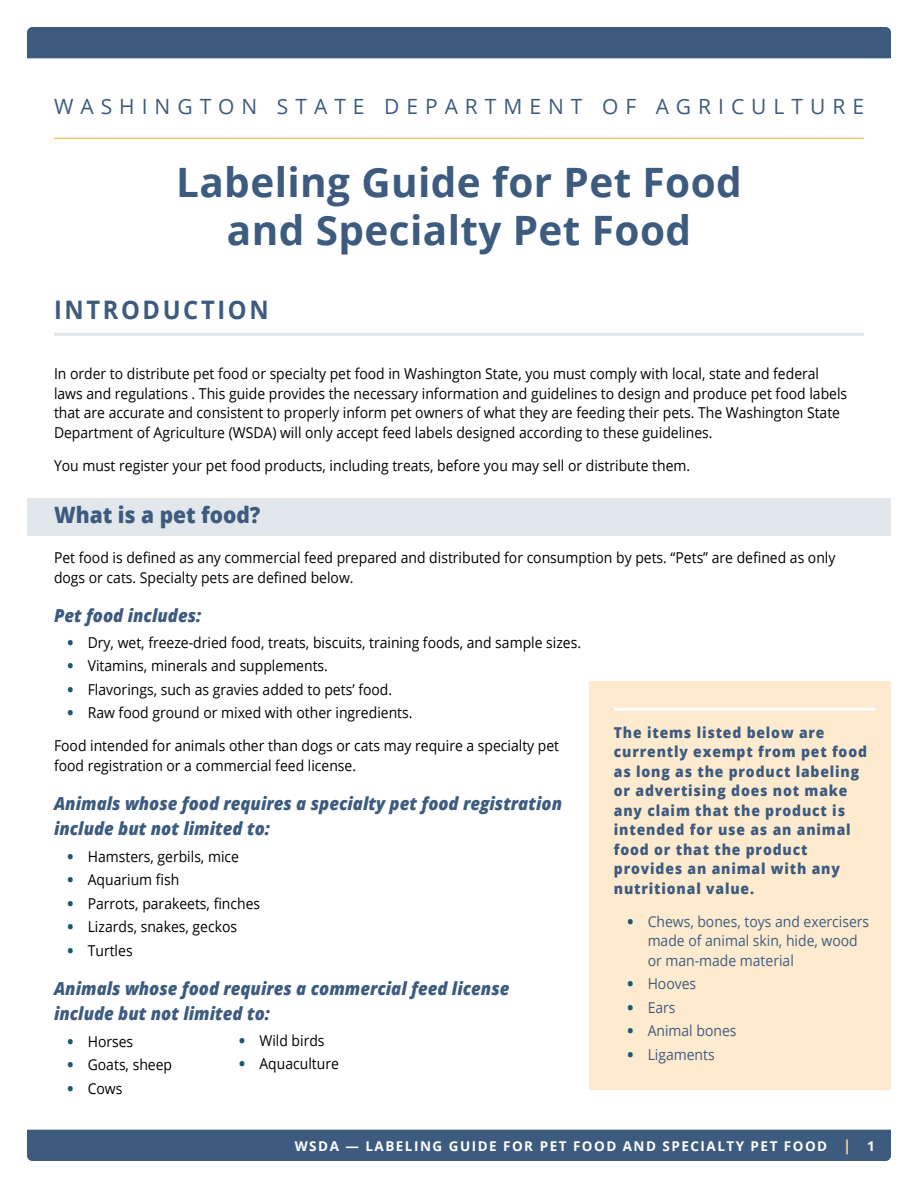
<style>
.page{position:relative;width:918px;height:1188px;background:#fff}
.page>*{position:absolute;margin:0;border:0;box-sizing:border-box;transform-origin:0 0}
.t1{font:700 40.5px/48.6px "Open Sans";letter-spacing:.01em;color:#3d5b7f;text-align:center}
.t2{font:700 25.5px "Open Sans";letter-spacing:.11em;color:#3d5b7f;scale:.93 1}
.t3{font:800 22.5px "Open Sans";color:#3d5b7f;scale:.93 1}
.t4{font:21px "Open Sans";letter-spacing:.335em;color:#3d5b7f}
.t5{font:italic 800 18px/25.5px "Open Sans";color:#3d5b7f;scale:.93 1}
.t6{font:15px/19.5px "Open Sans";color:#000;scale:.93 1}
.t7{font:800 15px/19.5px "Open Sans";letter-spacing:.06em;color:#3d5b7f;scale:.93 1}
.t8{font:15px/19.5px "Open Sans";color:#3d5b7f;scale:.93 1}
.t9{font:700 13.5px "Open Sans";letter-spacing:.11em;color:#fff}
.s1{font-weight:800;color:#1c5871}
.s2{font-weight:800;font-size:15px;color:#f6cc98}
</style>
<div class="page">
<div style="left:27px;top:1130px;width:864px;height:31px;background:#3d5b7f"></div>
<div style="left:27px;top:27px;width:864px;height:31px;background:#3d5b7f"></div>
<div style="left:590px;top:681px;width:301px;height:409px;background:#feebcf"></div>
<hr style="left:614px;top:708px;width:261px;height:3px;background:#fff">
<div style="left:27px;top:498px;width:864px;height:37px;background:#e2e7ec"></div>
<hr style="left:54px;top:333px;width:810px;height:3px;background:#e2e7ec">
<hr style="left:54px;top:138px;width:810px;height:1px;background:#f6b333">
<h3 class="t4" style="left:54px;top:92px;width:812px">WASHINGTON STATE DEPARTMENT OF AGRICULTURE</h3>
<h1 class="t1" style="left:176px;top:157px;width:567px">Labeling Guide for Pet Food and Specialty Pet Food</h1>
<h2 class="t2" style="left:54px;top:292px;width:232px">INTRODUCTION</h2>
<p class="t6" style="left:54px;top:364px;width:854px">In order to distribute pet food or specialty pet food in Washington State, you must comply with local, state and federal laws and regulations . This guide provides the necessary information and guidelines to design and produce pet food labels that are accurate and consistent to properly inform pet owners of what they are feeding their pets. The Washington State Department of Agriculture (WSDA) will only accept feed labels designed according to these guidelines.</p>
<p class="t6" style="left:54px;top:455px;width:686px">You must register your pet food products, including treats, before you may sell or distribute them.</p>
<h3 class="t3" style="left:54px;top:498px;width:224px">What is a pet food?</h3>
<p class="t6" style="left:54px;top:547px;width:842px">Pet food is defined as any commercial feed prepared and distributed for consumption by pets. “Pets” are defined as only dogs or cats. Specialty pets are defined below.</p>
<p class="t5" style="left:54px;top:601px;width:160px">Pet food includes:</p>
<p class="t6" style="left:68px;top:632px;width:554px"><span class="s1">•</span> Dry, wet, freeze-dried food, treats, biscuits, training foods, and sample sizes.</p>
<p class="t6" style="left:68px;top:656px;width:282px"><span class="s1">•</span> Vitamins, minerals and supplements.</p>
<p class="t6" style="left:68px;top:679px;width:351px"><span class="s1">•</span> Flavorings, such as gravies added to pets’ food.</p>
<p class="t6" style="left:68px;top:703px;width:373px"><span class="s1">•</span> Raw food ground or mixed with other ingredients.</p>
<p class="t6" style="left:54px;top:736px;width:545px">Food intended for animals other than dogs or cats may require a specialty pet food registration or a commercial feed license.</p>
<p class="t5" style="left:54px;top:790px;width:548px">Animals whose food requires a specialty pet food registration include but not limited to:</p>
<p class="t6" style="left:68px;top:846px;width:186px"><span class="s1">•</span> Hamsters, gerbils, mice</p>
<p class="t6" style="left:68px;top:870px;width:122px"><span class="s1">•</span> Aquarium fish</p>
<p class="t6" style="left:68px;top:893px;width:209px"><span class="s1">•</span> Parrots, parakeets, finches</p>
<p class="t6" style="left:68px;top:917px;width:184px"><span class="s1">•</span> Lizards, snakes, geckos</p>
<p class="t6" style="left:68px;top:940px;width:72px"><span class="s1">•</span> Turtles</p>
<p class="t5" style="left:54px;top:975px;width:491px">Animals whose food requires a commercial feed license include but not limited to:</p>
<p class="t6" style="left:68px;top:1031px;width:72px"><span class="s1">•</span> Horses</p>
<p class="t6" style="left:239px;top:1030px;width:93px"><span class="s1">•</span> Wild birds</p>
<p class="t6" style="left:68px;top:1055px;width:114px"><span class="s1">•</span> Goats, sheep</p>
<p class="t6" style="left:239px;top:1054px;width:109px"><span class="s1">•</span> Aquaculture</p>
<p class="t6" style="left:68px;top:1078px;width:61px"><span class="s1">•</span> Cows</p>
<p class="t7" style="left:614px;top:722px;width:274px">The items listed below are currently exempt from pet food as long as the product labeling or advertising does not make any claim that the product is intended for use as an animal food or that the product provides an animal with any nutritional value.</p>
<p class="t8" style="left:648px;top:911px;width:240px;text-indent:-20px"><span class="s1">•</span> Chews, bones, toys and exercisers made of animal skin, hide, wood or man-made material</p>
<p class="t8" style="left:627px;top:974px;width:76px"><span class="s1">•</span> Hooves</p>
<p class="t8" style="left:627px;top:997px;width:53px"><span class="s1">•</span> Ears</p>
<p class="t8" style="left:627px;top:1021px;width:119px"><span class="s1">•</span> Animal bones</p>
<p class="t8" style="left:627px;top:1044px;width:95px"><span class="s1">•</span> Ligaments</p>
<p class="t9" style="left:295px;top:1136px;width:582px">WSDA — LABELING GUIDE FOR PET FOOD AND SPECIALTY PET FOOD <span class="s2">|</span> 1</p>
</div>
